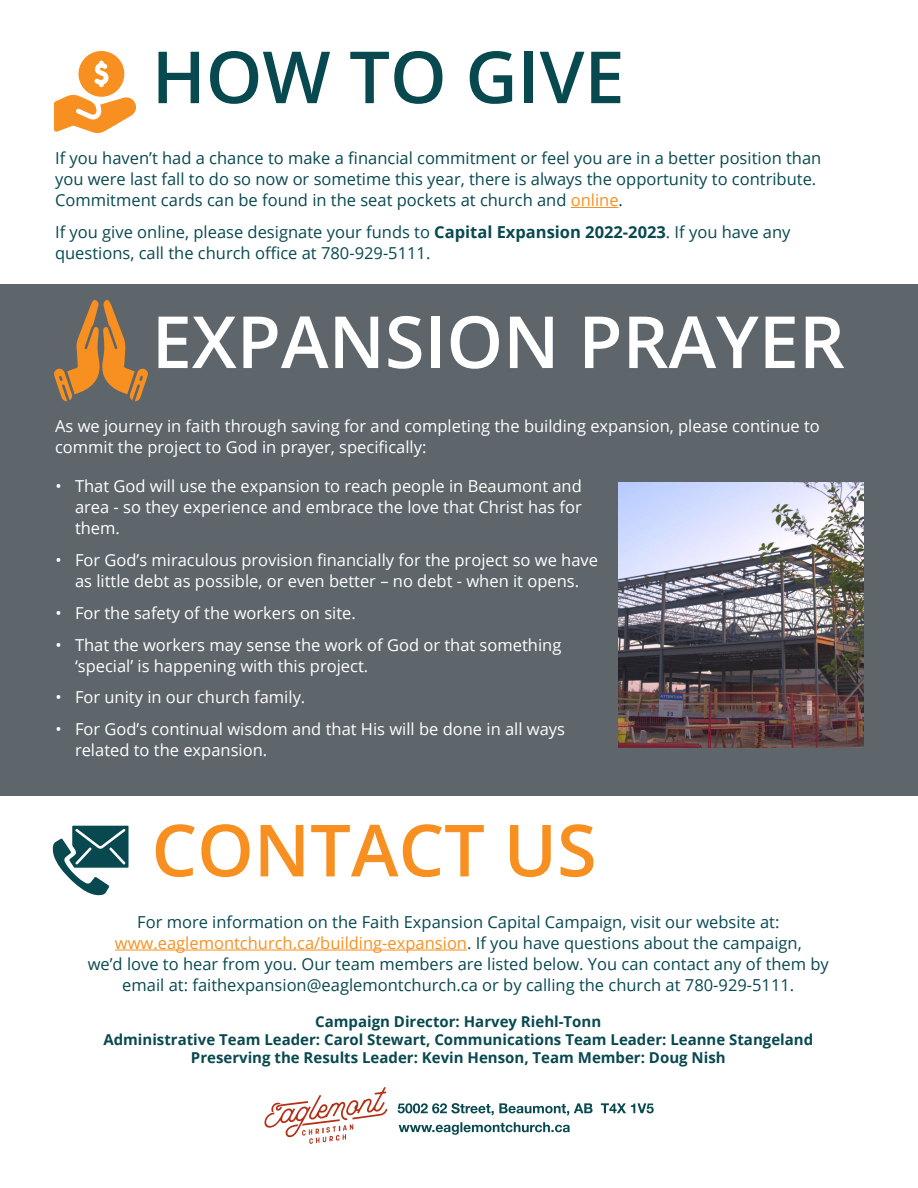
<style>
.page{position:relative;width:918px;height:1188px;background:#fff}
.page>*{position:absolute;margin:0;border:0;box-sizing:border-box;transform-origin:0 0}
.t1{font:600 72px "Open Sans";color:#fff}
.t2{font:600 72px "Open Sans";color:#084950}
.t3{font:600 72px "Open Sans";color:#f79020}
.t4{font:16.5px/21px "Open Sans";color:#084950}
.t5{font:16.5px/21px "Open Sans";color:#fff}
.t6{font:700 15px/18px "Open Sans";color:#084950;text-align:center}
.s1{color:#f79020}
.s2{font-weight:700}
</style>
<div class="page">
<div style="left:0;top:284px;width:918px;height:512px;background:#5e666b"></div>
<svg style="left:54px;top:51px;width:82px;height:82px"></svg>
<hr style="left:571px;top:207px;width:48px;height:1px;background:#f79020">
<svg style="left:54px;top:300px;width:94px;height:101px"></svg>
<img style="left:619px;top:483px;width:245px;height:264px">
<hr style="left:115px;top:950px;width:352px;height:1px;background:#f79020">
<svg style="left:53px;top:826px;width:76px;height:69px"></svg>
<svg style="left:264px;top:1087px;width:124px;height:57px"></svg>
<svg style="left:398px;top:1103px;width:256px;height:12px"></svg>
<svg style="left:399px;top:1122px;width:171px;height:13px"></svg>
<h1 class="t2" style="left:152px;top:28px;width:474px">HOW TO GIVE</h1>
<p class="t4" style="left:55px;top:147px;width:768px">If you haven’t had a chance to make a financial commitment or feel you are in a better position than you were last fall to do so now or sometime this year, there is always the opportunity to contribute.<br>Commitment cards can be found in the seat pockets at church and <span class="s1">online</span>.</p>
<p class="t4" style="left:55px;top:221px;width:737px">If you give online, please designate your funds to <span class="s2">Capital Expansion 2022-2023</span>. If you have any questions, call the church office at 780-929-5111.</p>
<h1 class="t1" style="left:152px;top:293px;width:695px">EXPANSION PRAYER</h1>
<p class="t5" style="left:55px;top:415px;width:766px">As we journey in faith through saving for and completing the building expansion, please continue to commit the project to God in prayer, specifically:</p>
<p class="t5" style="left:75px;top:475px;width:508px;text-align:justify;text-indent:-20px">• That God will use the expansion to reach people in Beaumont and area - so they experience and embrace the love that Christ has for them.</p>
<p class="t5" style="left:56px;top:549px;width:544px;text-align:center">• For God’s miraculous provision financially for the project so we have as little debt as possible, or even better – no debt - when it opens.</p>
<p class="t5" style="left:56px;top:602px;width:302px">• For the safety of the workers on site.</p>
<p class="t5" style="left:75px;top:634px;width:488px;text-indent:-20px">• That the workers may sense the work of God or that something ‘special’ is happening with this project.</p>
<p class="t5" style="left:56px;top:687px;width:251px">• For unity in our church family.</p>
<p class="t5" style="left:75px;top:718px;width:492px;text-indent:-20px">• For God’s continual wisdom and that His will be done in all ways related to the expansion.</p>
<h1 class="t3" style="left:151px;top:801px;width:447px">CONTACT US</h1>
<p class="t4" style="left:88px;top:911px;width:743px;text-align:center">For more information on the Faith Expansion Capital Campaign, visit our website at: <span class="s1">www.eaglemontchurch.ca/building-expansion</span>. If you have questions about the campaign,<br>we’d love to hear from you. Our team members are listed below. You can contact any of them by email at: faithexpansion@eaglemontchurch.ca or by calling the church at 780-929-5111.</p>
<p class="t6" style="left:103px;top:1012px;width:711px">Campaign Director: Harvey Riehl-Tonn<br>Administrative Team Leader: Carol Stewart, Communications Team Leader: Leanne Stangeland<br>Preserving the Results Leader: Kevin Henson, Team Member: Doug Nish</p>
</div>
